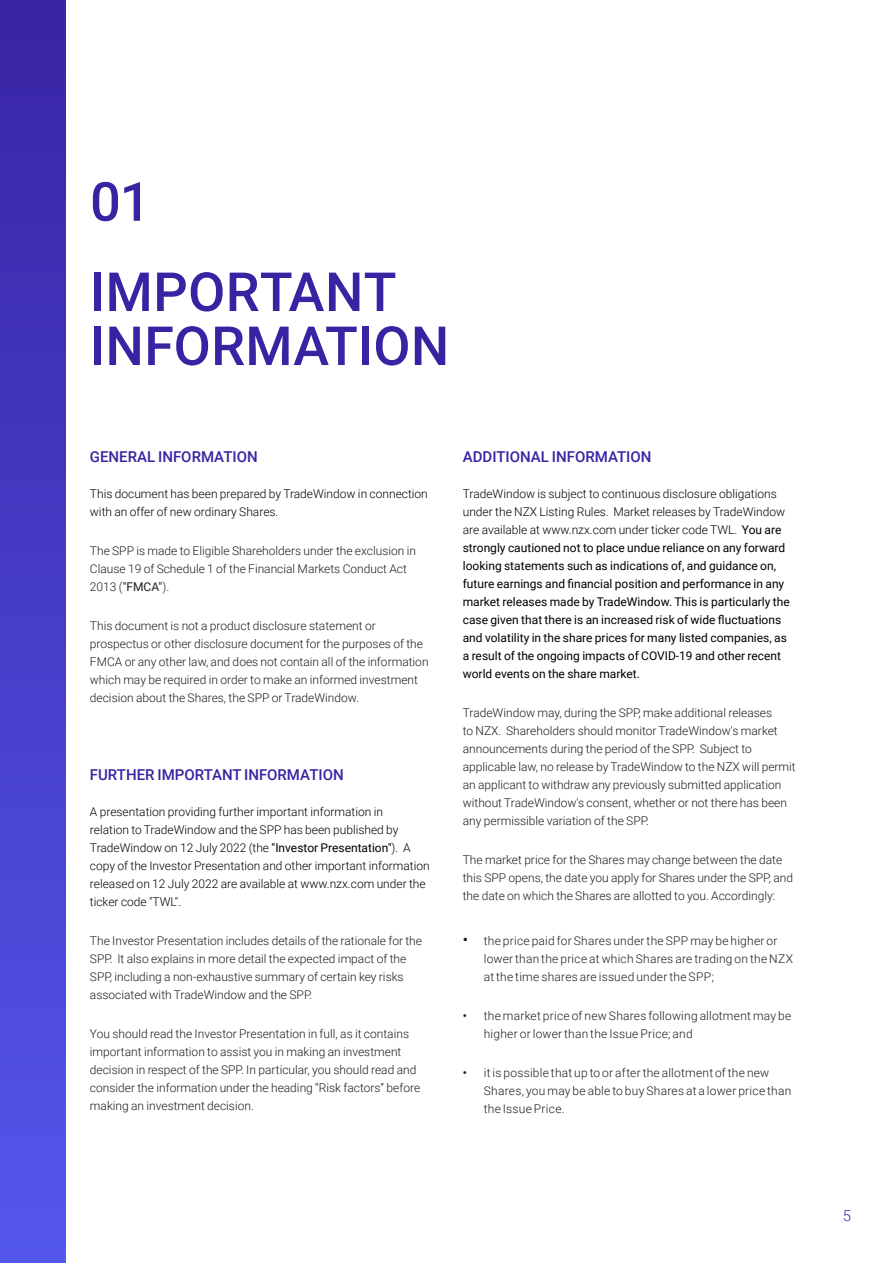
<style>
.page{position:relative;width:893px;height:1263px;background:#fff}
.page>*{position:absolute;margin:0;border:0;box-sizing:border-box;transform-origin:0 0}
.t1{font:500 54px/54px "Roboto";letter-spacing:.005em;color:#3824a3}
.t2{font:500 15px "Roboto";color:#3824a3}
.t3{font:300 15px "Roboto";color:#3824a3}
.t4{font:300 12px/18px "Roboto";color:#1d1d1e}
.t5{font:12px/18px "Roboto";color:#000}
.t6{font:300 12px/18px "Roboto";color:#000}
.t7{font:300 12px/18px "Roboto";letter-spacing:.02em;color:#1d1d1e}
.s1{font-weight:400}
.s2{font-weight:300}
.s3{font-weight:500;font-size:15px}
.s4{font-weight:500}
</style>
<div class="page">
<div style="left:0;top:0;width:66px;height:1263px;background:linear-gradient(to bottom,#3925a4,#5457ec)"></div>
<h1 class="t1" style="left:90px;top:173px;width:62px">01</h1>
<h1 class="t1" style="left:90px;top:263px;width:361px">IMPORTANT<br>INFORMATION</h1>
<p class="t2" style="left:90px;top:446px;width:169px">GENERAL INFORMATION</p>
<p class="t6" style="left:90px;top:484px;width:339px">This document has been prepared by TradeWindow in connection with an offer of new ordinary Shares.</p>
<p class="t4" style="left:90px;top:541px;width:328px">The SPP is made to Eligible Shareholders under the exclusion in<br>Clause 19 of Schedule 1 of the Financial Markets Conduct Act<br>2013 (<span class="s1">"FMCA"</span>).</p>
<p class="t4" style="left:90px;top:616px;width:340px">This document is not a product disclosure statement or prospectus or other disclosure document for the purposes of the FMCA or any other law, and does not contain all of the information which may be required in order to make an informed investment decision about the Shares, the SPP or TradeWindow.</p>
<p class="t2" style="left:90px;top:764px;width:255px">FURTHER IMPORTANT INFORMATION</p>
<p class="t6" style="left:90px;top:802px;width:341px">A presentation providing further important information in<br>relation to TradeWindow and the SPP has been published by TradeWindow on 12 July 2022 (the <span class="s1">"Investor Presentation"</span>). A copy of the Investor Presentation and other important information released on 12 July 2022 are available at www.nzx.com under the ticker code "TWL".</p>
<p class="t4" style="left:90px;top:931px;width:334px">The Investor Presentation includes details of the rationale for the SPP. It also explains in more detail the expected impact of the SPP, including a non-exhaustive summary of certain key risks associated with TradeWindow and the SPP.</p>
<p class="t4" style="left:90px;top:1024px;width:332px">You should read the Investor Presentation in full, as it contains important information to assist you in making an investment decision in respect of the SPP. In particular, you should read and consider the information under the heading “Risk factors” before making an investment decision.</p>
<p class="t2" style="left:463px;top:446px;width:190px">ADDITIONAL INFORMATION</p>
<p class="t5" style="left:463px;top:484px;width:328px"><span class="s2">TradeWindow is subject to continuous disclosure obligations under the NZX Listing Rules. Market releases by TradeWindow are available at www.nzx.com under ticker code TWL.</span> You are strongly cautioned not to place undue reliance on any forward looking statements such as indications of, and guidance on, future earnings and financial position and performance in any market releases made by TradeWindow. This is particularly the case given that there is an increased risk of wide fluctuations and volatility in the share prices for many listed companies, as a result of the ongoing impacts of COVID-19 and other recent world events on the share market.</p>
<p class="t4" style="left:463px;top:703px;width:335px">TradeWindow may, during the SPP, make additional releases<br>to NZX. Shareholders should monitor TradeWindow's market announcements during the period of the SPP. Subject to applicable law, no release by TradeWindow to the NZX will permit an applicant to withdraw any previously submitted application without TradeWindow's consent, whether or not there has been any permissible variation of the SPP.</p>
<p class="t4" style="left:463px;top:850px;width:332px">The market price for the Shares may change between the date this SPP opens, the date you apply for Shares under the SPP, and the date on which the Shares are allotted to you. Accordingly:</p>
<p class="t7" style="left:484px;top:931px;width:311px;text-indent:-21px"><span class="s3">•</span> the price paid for Shares under the SPP may be higher or lower than the price at which Shares are trading on the NZX at the time shares are issued under the SPP;</p>
<p class="t7" style="left:484px;top:1006px;width:309px;text-indent:-21px"><span class="s4">•</span> the market price of new Shares following allotment may be higher or lower than the Issue Price; and</p>
<p class="t7" style="left:484px;top:1063px;width:309px;text-indent:-21px"><span class="s4">•</span> it is possible that up to or after the allotment of the new<br>Shares, you may be able to buy Shares at a lower price than the Issue Price.</p>
<p class="t3" style="left:843px;top:1205px;width:10px">5</p>
</div>
